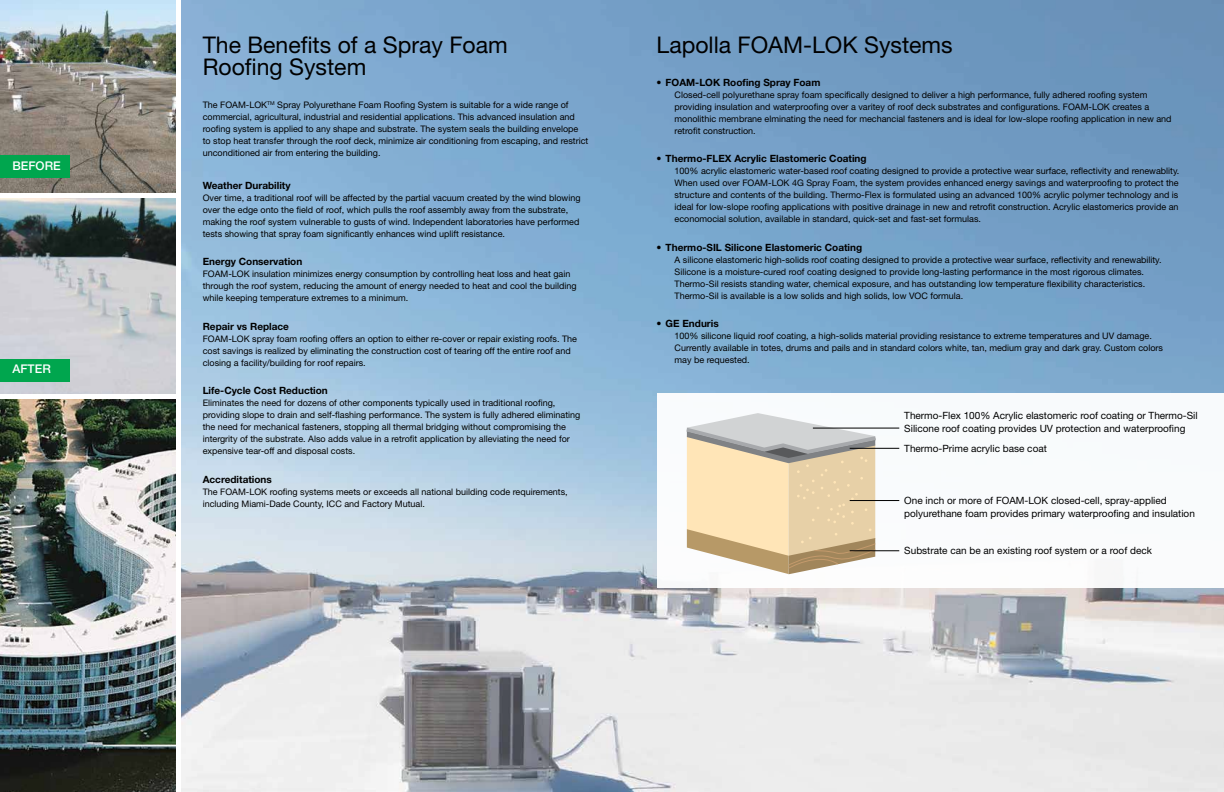
<style>
.page{position:relative;width:1224px;height:792px;background:#fff}
.page>*{position:absolute;margin:0;border:0;box-sizing:border-box;transform-origin:0 0}
.t1{font:23px/22px "Helvetica Neue LT Pro";color:#000}
.t2{font:500 12px "Helvetica Neue LT Pro";color:#fff}
.t3{font:10px/13px "Helvetica Neue LT Pro";color:#000}
.t4{font:700 10px "Helvetica Neue LT Pro";color:#000}
.t5{font:9px/12px "Helvetica Neue LT Pro";color:#000}
</style>
<div class="page">
<img style="left:181px;top:0;width:1043px;height:792px">
<div style="left:657px;top:393px;width:567px;height:195px;background:#fff"></div>
<img style="left:0;top:0;width:176px;height:192px">
<img style="left:0;top:199px;width:176px;height:194px">
<img style="left:0;top:399px;width:176px;height:393px">
<div style="left:0;top:359px;width:69px;height:22px;background:#00a64e"></div>
<div style="left:0;top:156px;width:69px;height:22px;background:#00a64e"></div>
<svg style="left:687px;top:413px;width:188px;height:161px;background:#e1d0b2"></svg>
<hr style="left:813px;top:428px;width:86px;height:1px;background:#000">
<hr style="left:850px;top:448px;width:49px;height:1px;background:#000">
<hr style="left:850px;top:500px;width:49px;height:1px;background:#000">
<hr style="left:850px;top:550px;width:49px;height:1px;background:#000">
<h2 class="t2" style="left:13px;top:159px;width:50px">BEFORE</h2>
<h2 class="t2" style="left:13px;top:362px;width:40px">AFTER</h2>
<h1 class="t1" style="left:203px;top:33px;width:307px">The Benefits of a Spray Foam<br>Roofing System</h1>
<p class="t5" style="left:203px;top:98px;width:387px">The FOAM-LOK<sup>TM</sup> Spray Polyurethane Foam Roofing System is suitable for a wide range of commercial, agricultural, industrial and residential applications. This advanced insulation and roofing system is applied to any shape and substrate. The system seals the building envelope to stop heat transfer through the roof deck, minimize air conditioning from escaping, and restrict unconditioned air from entering the building.</p>
<p class="t4" style="left:203px;top:179px;width:89px">Weather Durability</p>
<p class="t5" style="left:203px;top:191px;width:379px">Over time, a traditional roof will be affected by the partial vacuum created by the wind blowing over the edge onto the field of roof, which pulls the roof assembly away from the substrate, making the roof system vulnerable to gusts of wind. Independent laboratories have performed tests showing that spray foam significantly enhances wind uplift resistance.</p>
<p class="t4" style="left:203px;top:255px;width:101px">Energy Conservation</p>
<p class="t5" style="left:203px;top:268px;width:376px">FOAM-LOK insulation minimizes energy consumption by controlling heat loss and heat gain through the roof system, reducing the amount of energy needed to heat and cool the building while keeping temperature extremes to a minimum.</p>
<p class="t4" style="left:203px;top:320px;width:88px">Repair vs Replace</p>
<p class="t5" style="left:203px;top:332px;width:376px">FOAM-LOK spray foam roofing offers an option to either re-cover or repair existing roofs. The cost savings is realized by eliminating the construction cost of tearing off the entire roof and closing a facility/building for roof repairs.</p>
<p class="t4" style="left:203px;top:384px;width:127px">Life-Cycle Cost Reduction</p>
<p class="t5" style="left:203px;top:397px;width:379px">Eliminates the need for dozens of other components typically used in traditional roofing, providing slope to drain and self-flashing performance. The system is fully adhered eliminating the need for mechanical fasteners, stopping all thermal bridging without compromising the intergrity of the substrate. Also adds value in a retrofit application by alleviating the need for expensive tear-off and disposal costs.</p>
<p class="t4" style="left:203px;top:473px;width:71px">Accreditations</p>
<p class="t5" style="left:203px;top:485px;width:367px">The FOAM-LOK roofing systems meets or exceeds all national building code requirements, including Miami-Dade County, ICC and Factory Mutual.</p>
<h1 class="t1" style="left:657px;top:33px;width:298px">Lapolla FOAM-LOK Systems</h1>
<p class="t4" style="left:657px;top:76px;width:165px">• FOAM-LOK Roofing Spray Foam</p>
<p class="t5" style="left:675px;top:88px;width:498px">Closed-cell polyurethane spray foam specifically designed to deliver a high performance, fully adhered roofing system providing insulation and waterproofing over a varitey of roof deck substrates and configurations. FOAM-LOK creates a monolithic membrane elminating the need for mechancial fasteners and is ideal for low-slope roofing application in new and retrofit construction.</p>
<p class="t4" style="left:657px;top:152px;width:212px">• Thermo-FLEX Acrylic Elastomeric Coating</p>
<p class="t5" style="left:675px;top:165px;width:506px;text-align:justify">100% acrylic elastomeric water-based roof coating designed to provide a protective wear surface, reflectivity and renewablity.<br>When used over FOAM-LOK 4G Spray Foam, the system provides enhanced energy savings and waterproofing to protect the structure and contents of the building. Thermo-Flex is formulated using an advanced 100% acrylic polymer technology and is ideal for low-slope roofing applications with positive drainage in new and retrofit construction. Acrylic elastomerics provide an economocial solution, available in standard, quick-set and fast-set formulas.</p>
<p class="t4" style="left:657px;top:241px;width:207px">• Thermo-SIL Silicone Elastomeric Coating</p>
<p class="t5" style="left:675px;top:253px;width:489px">A silicone elastomeric high-solids roof coating designed to provide a protective wear surface, reflectivity and renewability.<br>Silicone is a moisture-cured roof coating designed to provide long-lasting performance in the most rigorous climates.<br>Thermo-Sil resists standing water, chemical exposure, and has outstanding low temperature flexibility characteristics.<br>Thermo-Sil is available is a low solids and high solids, low VOC formula.</p>
<p class="t4" style="left:657px;top:317px;width:64px">• GE Enduris</p>
<p class="t5" style="left:675px;top:330px;width:490px">100% silicone liquid roof coating, a high-solids material providing resistance to extreme temperatures and UV damage.<br>Currently available in totes, drums and pails and in standard colors white, tan, medium gray and dark gray. Custom colors may be requested.</p>
<p class="t3" style="left:904px;top:409px;width:295px">Thermo-Flex 100% Acrylic elastomeric roof coating or Thermo-Sil<br>Silicone roof coating provides UV protection and waterproofing</p>
<p class="t3" style="left:904px;top:441px;width:144px">Thermo-Prime acrylic base coat</p>
<p class="t3" style="left:904px;top:494px;width:292px">One inch or more of FOAM-LOK closed-cell, spray-applied polyurethane foam provides primary waterproofing and insulation</p>
<p class="t3" style="left:904px;top:544px;width:249px">Substrate can be an existing roof system or a roof deck</p>
</div>
